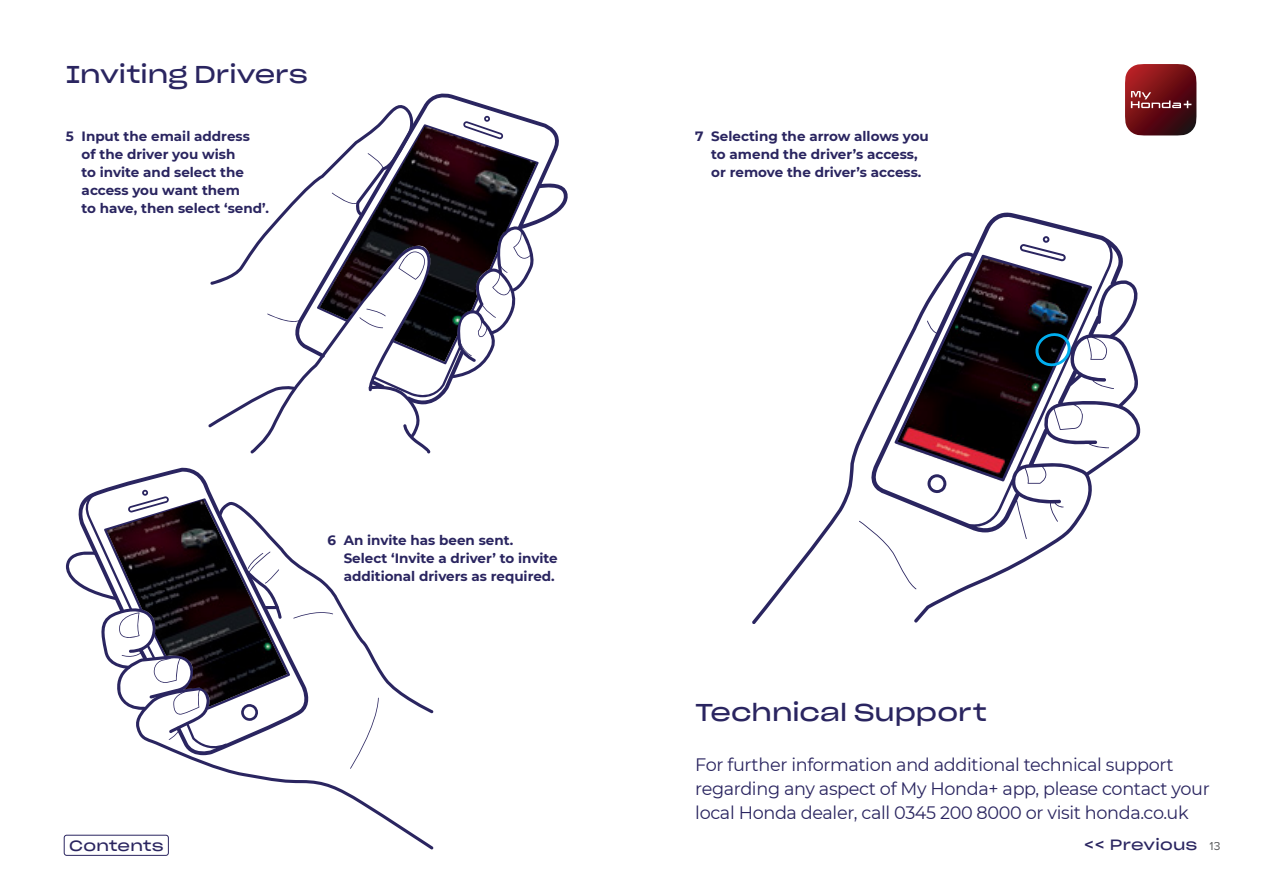
<style>
.page{position:relative;width:1263px;height:893px;background:#fff}
.page>*{position:absolute;margin:0;border:0;box-sizing:border-box;transform-origin:0 0}
.t1{font:24px "Sharp Grotesk Book 25";color:#2a2560}
.t2{font:18px/24px "Montserrat";letter-spacing:-.02em;color:#2a2560}
.t3{font:14.7px "Sharp Grotesk Book 25";letter-spacing:.02em;color:#2a2560}
.t4{font:700 13.5px/18px "Montserrat";color:#2a2560}
.t5{font:12px "Proxima Nova";color:#58595b}
</style>
<div class="page">
<svg style="left:427px;top:93px;width:141px;height:130px"></svg>
<svg style="left:208px;top:101px;width:331px;height:352px"></svg>
<img style="left:319px;top:126px;width:217px;height:236px">
<svg style="left:333px;top:590px;width:62px;height:97px"></svg>
<svg style="left:134px;top:687px;width:299px;height:162px"></svg>
<svg style="left:100px;top:467px;width:211px;height:288px"></svg>
<svg style="left:350px;top:698px;width:29px;height:71px"></svg>
<svg style="left:65px;top:490px;width:268px;height:261px"></svg>
<img style="left:107px;top:499px;width:180px;height:208px">
<svg style="left:752px;top:212px;width:389px;height:412px"></svg>
<svg style="left:859px;top:521px;width:57px;height:68px"></svg>
<svg style="left:1125px;top:64px;width:71px;height:71px;background:#772329"></svg>
<svg style="left:894px;top:236px;width:198px;height:257px"></svg>
<div style="left:64px;top:835px;width:105px;height:21px;border:1px solid #2a2560;border-radius:3px"></div>
<h1 class="t1" style="left:66px;top:54px;width:243px">Inviting Drivers</h1>
<p class="t4" style="left:82px;top:126px;width:189px;text-indent:-16px">5 Input the email address<br>of the driver you wish<br>to invite and select the access you want them<br>to have, then select ‘send’.</p>
<p class="t4" style="left:711px;top:126px;width:219px;text-indent:-16px">7 Selecting the arrow allows you to amend the driver’s access, or remove the driver’s access.</p>
<p class="t4" style="left:344px;top:530px;width:215px;text-indent:-16px">6 An invite has been sent.<br>Select ‘Invite a driver’ to invite additional drivers as required.</p>
<h1 class="t1" style="left:695px;top:691px;width:293px">Technical Support</h1>
<h2 class="t2" style="left:695px;top:751px;width:516px">For further information and additional technical support regarding any aspect of My Honda+ app, please contact your local Honda dealer, call 0345 200 8000 or visit honda.co.uk</h2>
<p class="t3" style="left:69px;top:832px;width:96px">Contents</p>
<p class="t3" style="left:1084px;top:832px;width:115px">&lt;&lt; Previous</p>
<p class="t5" style="left:1209px;top:840px;width:12px">13</p>
</div>
